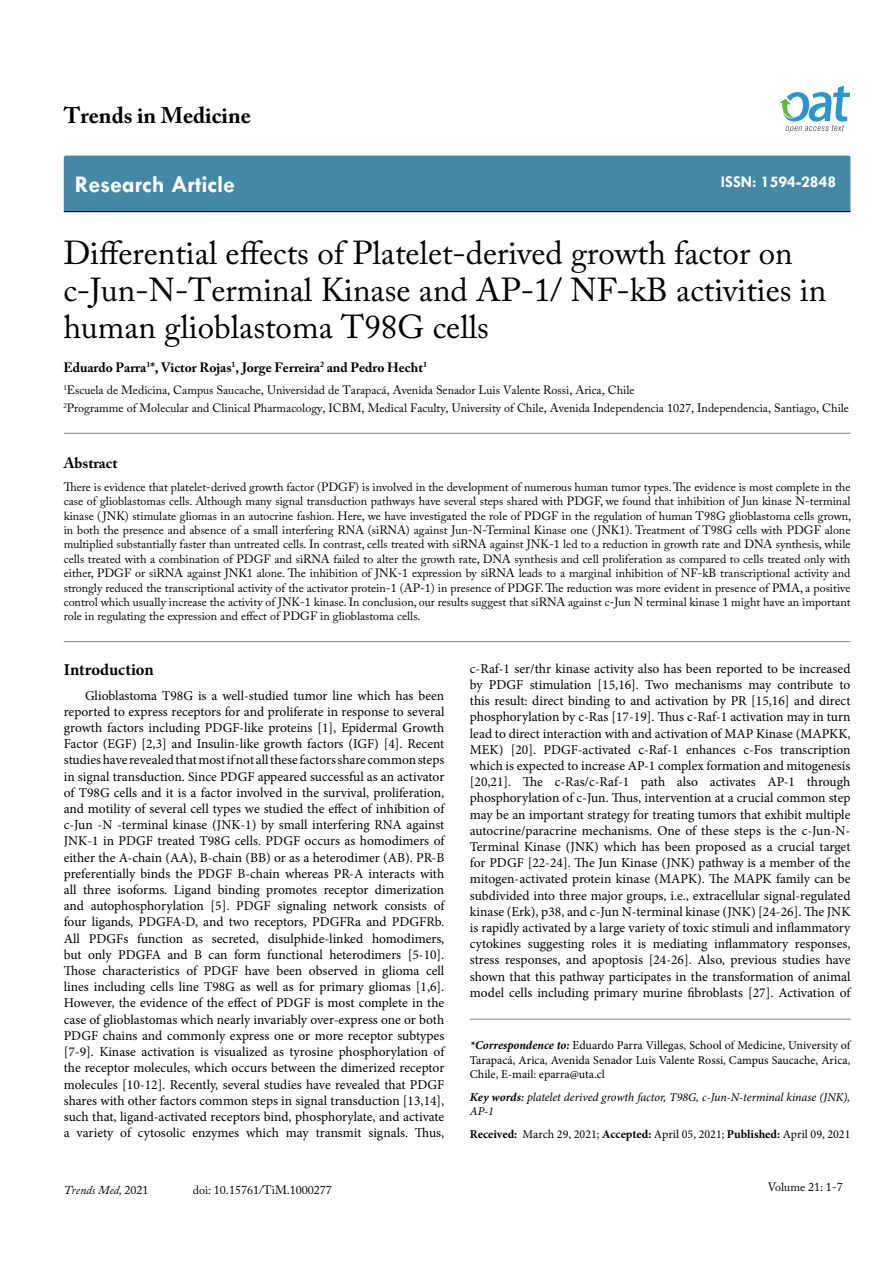
<style>
.page{position:relative;width:893px;height:1263px;background:#fff}
.page>*{position:absolute;margin:0;border:0;box-sizing:border-box;transform-origin:0 0}
.t1{font:33px/37.5px "Adobe Caslon Pro";color:#000}
.t2{font:700 24px "Tw Cen";color:#fff}
.t3{font:700 22.5px "Adobe Caslon Pro";color:#000}
.t4{font:700 16.5px "Tw Cen";color:#fff}
.t5{font:700 16.5px "Minion Pro";letter-spacing:-.005em;color:#000}
.t6{font:700 15px "Adobe Caslon Pro";color:#000}
.t7{font:13.5px/16.2px "Minion Pro";color:#000;text-align:justify}
.t8{font:700 13.5px "Adobe Caslon Pro";color:#000}
.t9{font:12px/14.4px "Adobe Caslon Pro";color:#000}
.t10{font:12px/14.4px "Minion Pro";color:#000;text-align:justify}
.t11{font:italic 12px/14.4px "Minion Pro";letter-spacing:-.005em;color:#000}
.t12{font:italic 12px "Adobe Caslon Pro";color:#000}
.s1{font-weight:700;font-style:italic}
.s2{font-weight:700}
.s3{font-weight:600}
.s4{font-style:normal}
</style>
<div class="page">
<div style="left:64px;top:156px;width:786px;height:55px;background:#4389a5"></div>
<hr style="left:64px;top:211px;width:786px;height:1px;background:#000">
<svg style="left:779px;top:86px;width:71px;height:47px"></svg>
<hr style="left:470px;top:1019px;width:380px;height:1px;background:#808285">
<hr style="left:64px;top:433px;width:786px;height:1px;background:#808285">
<hr style="left:64px;top:641px;width:786px;height:1px;background:#808285">
<h3 class="t3" style="left:64px;top:102px;width:189px">Trends in Medicine</h3>
<h2 class="t2" style="left:75px;top:170px;width:162px">Research Article</h2>
<p class="t4" style="left:721px;top:172px;width:117px">ISSN: 1594-2848</p>
<h1 class="t1" style="left:63px;top:233px;width:764px">Differential effects of Platelet-derived growth factor on c-Jun-N-Terminal Kinase and AP-1/ NF-kB activities in human glioblastoma T98G cells</h1>
<p class="t8" style="left:63px;top:359px;width:365px">Eduardo Parra<sup>1</sup>*, Victor Rojas<sup>1</sup>, Jorge Ferreira<sup>2</sup> and Pedro Hecht<sup>1</sup></p>
<p class="t9" style="left:63px;top:381px;width:787px;line-height:18px"><sup>1</sup>Escuela de Medicina, Campus Saucache, Universidad de Tarapacá, Avenida Senador Luis Valente Rossi, Arica, Chile<br><sup>2</sup>Programme of Molecular and Clinical Pharmacology, ICBM, Medical Faculty, University of Chile, Avenida Independencia 1027, Independencia, Santiago, Chile</p>
<p class="t6" style="left:64px;top:454px;width:55px">Abstract</p>
<p class="t9" style="left:64px;top:479px;width:789px;text-align:justify">There is evidence that platelet-derived growth factor (PDGF) is involved in the development of numerous human tumor types. The evidence is most complete in the case of glioblastomas cells. Although many signal transduction pathways have several steps shared with PDGF, we found that inhibition of Jun kinase N-terminal kinase ( JNK) stimulate gliomas in an autocrine fashion. Here, we have investigated the role of PDGF in the regulation of human T98G glioblastoma cells grown, in both the presence and absence of a small interfering RNA (siRNA) against Jun-N-Terminal Kinase one ( JNK1). Treatment of T98G cells with PDGF alone multiplied substantially faster than untreated cells. In contrast, cells treated with siRNA against JNK-1 led to a reduction in growth rate and DNA synthesis, while cells treated with a combination of PDGF and siRNA failed to alter the growth rate, DNA synthesis and cell proliferation as compared to cells treated only with either, PDGF or siRNA against JNK1 alone. The inhibition of JNK-1 expression by siRNA leads to a marginal inhibition of NF-kB transcriptional activity and strongly reduced the transcriptional activity of the activator protein-1 (AP-1) in presence of PDGF. The reduction was more evident in presence of PMA, a positive control which usually increase the activity of JNK-1 kinase. In conclusion, our results suggest that siRNA against c-Jun N terminal kinase 1 might have an important role in regulating the expression and effect of PDGF in glioblastoma cells.</p>
<p class="t7" style="left:470px;top:660px;width:382px">c-Raf-1 ser/thr kinase activity also has been reported to be increased by PDGF stimulation [15,16]. Two mechanisms may contribute to this result: direct binding to and activation by PR [15,16] and direct phosphorylation by c-Ras [17-19]. Thus c-Raf-1 activation may in turn lead to direct interaction with and activation of MAP Kinase (MAPKK, MEK) [20]. PDGF-activated c-Raf-1 enhances c-Fos transcription which is expected to increase AP-1 complex formation and mitogenesis [20,21]. The c-Ras/c-Raf-1 path also activates AP-1 through phosphorylation of c-Jun. Thus, intervention at a crucial common step may be an important strategy for treating tumors that exhibit multiple autocrine/paracrine mechanisms. One of these steps is the c-Jun-N-Terminal Kinase (JNK) which has been proposed as a crucial target for PDGF [22-24]. The Jun Kinase (JNK) pathway is a member of the mitogen-activated protein kinase (MAPK). The MAPK family can be subdivided into three major groups, i.e., extracellular signal-regulated kinase (Erk), p38, and c-Jun N-terminal kinase (JNK) [24-26]. The JNK is rapidly activated by a large variety of toxic stimuli and inflammatory cytokines suggesting roles it is mediating inflammatory responses, stress responses, and apoptosis [24-26]. Also, previous studies have shown that this pathway participates in the transformation of animal model cells including primary murine fibroblasts [27]. Activation of</p>
<p class="t5" style="left:64px;top:658px;width:91px">Introduction</p>
<p class="t7" style="left:64px;top:687px;width:382px;text-indent:21px">Glioblastoma T98G is a well-studied tumor line which has been reported to express receptors for and proliferate in response to several growth factors including PDGF-like proteins [1], Epidermal Growth Factor (EGF) [2,3] and Insulin-like growth factors (IGF) [4]. Recent studies have revealed that most if not all these factors share common steps in signal transduction. Since PDGF appeared successful as an activator of T98G cells and it is a factor involved in the survival, proliferation, and motility of several cell types we studied the effect of inhibition of c-Jun -N -terminal kinase (JNK-1) by small interfering RNA against JNK-1 in PDGF treated T98G cells. PDGF occurs as homodimers of either the A-chain (AA), B-chain (BB) or as a heterodimer (AB). PR-B preferentially binds the PDGF B-chain whereas PR-A interacts with all three isoforms. Ligand binding promotes receptor dimerization and autophosphorylation [5]. PDGF signaling network consists of four ligands, PDGFA-D, and two receptors, PDGFRa and PDGFRb.<br>All PDGFs function as secreted, disulphide-linked homodimers, but only PDGFA and B can form functional heterodimers [5-10].<br>Those characteristics of PDGF have been observed in glioma cell lines including cells line T98G as well as for primary gliomas [1,6].<br>However, the evidence of the effect of PDGF is most complete in the case of glioblastomas which nearly invariably over-express one or both PDGF chains and commonly express one or more receptor subtypes [7-9]. Kinase activation is visualized as tyrosine phosphorylation of the receptor molecules, which occurs between the dimerized receptor molecules [10-12]. Recently, several studies have revealed that PDGF shares with other factors common steps in signal transduction [13,14], such that, ligand-activated receptors bind, phosphorylate, and activate a variety of cytosolic enzymes which may transmit signals. Thus,</p>
<p class="t10" style="left:470px;top:1038px;width:382px"><span class="s1">*Correspondence to:</span> Eduardo Parra Villegas, School of Medicine, University of Tarapacá, Arica, Avenida Senador Luis Valente Rossi, Campus Saucache, Arica, Chile, E-mail: eparra@uta.cl</p>
<p class="t11" style="left:470px;top:1090px;width:382px"><span class="s2">Key words</span><span class="s3">:</span> platelet derived growth factor, T98G, c-Jun-N-terminal kinase (JNK),<br>AP-1</p>
<p class="t10" style="left:470px;top:1127px;width:382px"><span class="s2">Received:</span> March 29, 2021; <span class="s2">Accepted:</span> April 05, 2021; <span class="s2">Published:</span> April 09, 2021</p>
<p class="t12" style="left:64px;top:1183px;width:86px">Trends Med, <span class="s4">2021</span></p>
<p class="t9" style="left:193px;top:1183px;width:141px">doi: 10.15761/TiM.1000277</p>
<p class="t9" style="left:768px;top:1180px;width:77px">Volume 21: 1-7</p>
</div>
